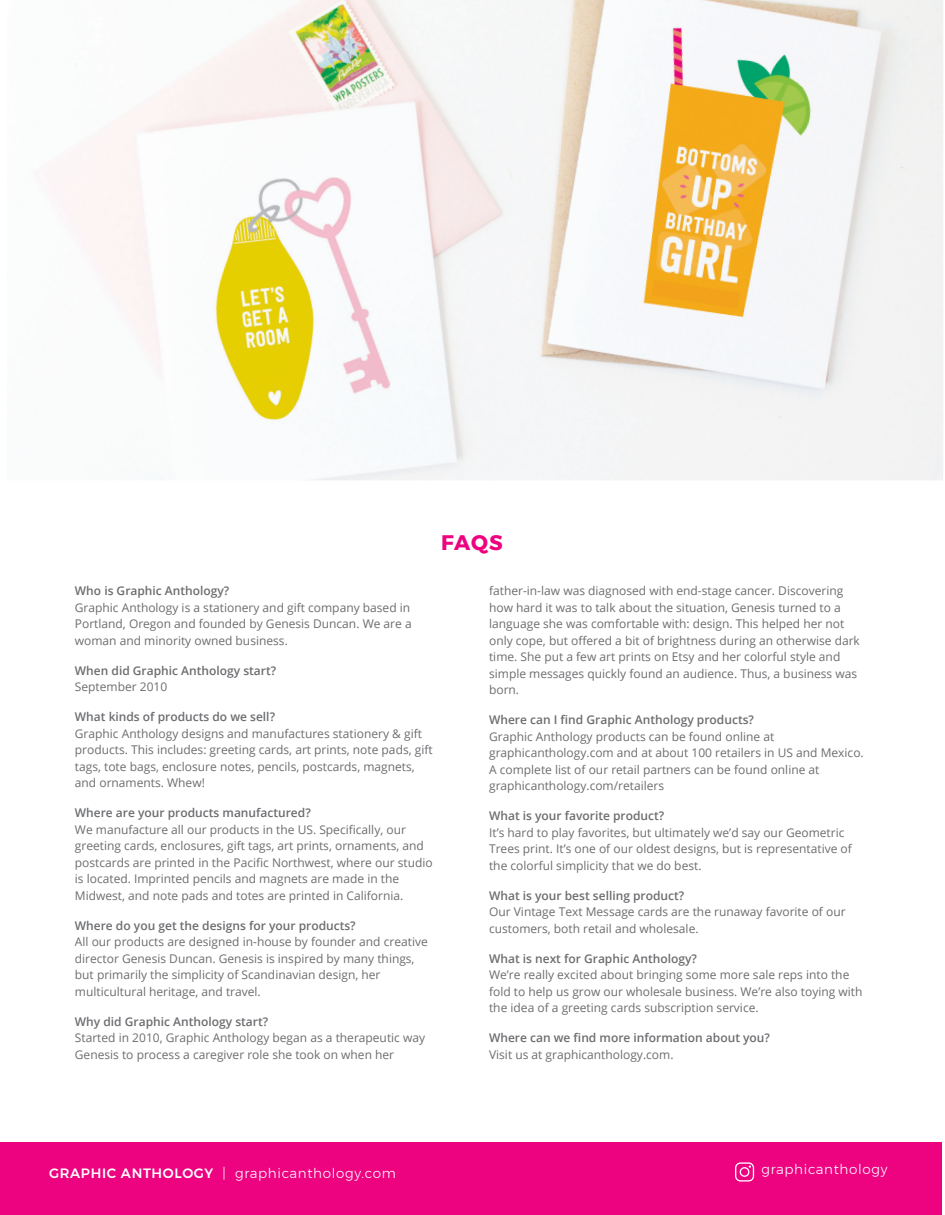
<style>
.page{position:relative;width:945px;height:1215px;background:#fff}
.page>*{position:absolute;margin:0;border:0;box-sizing:border-box;transform-origin:0 0}
.t1{font:700 21px "Montserrat";color:#ed0280}
.t2{font:300 13.5px "Montserrat";letter-spacing:.05em;color:#fff}
.t3{font:12px/16.5px "Open Sans";color:#6c6d70}
.t4{font:600 12px "Open Sans";color:#6c6d70}
.s1{font-weight:500}
</style>
<div class="page">
<img style="left:50px;top:0;width:893px;height:480px">
<div style="left:0;top:1142px;width:941px;height:73px;background:#ed0280"></div>
<svg style="left:735px;top:1162px;width:19px;height:20px"></svg>
<h1 class="t1" style="left:441px;top:526px;width:63px">FAQS</h1>
<p class="t4" style="left:75px;top:582px;width:156px">Who is Graphic Anthology?</p>
<p class="t3" style="left:75px;top:599px;width:338px">Graphic Anthology is a stationery and gift company based in<br>Portland, Oregon and founded by Genesis Duncan. We are a woman and minority owned business.</p>
<p class="t4" style="left:75px;top:662px;width:203px">When did Graphic Anthology start?</p>
<p class="t3" style="left:75px;top:678px;width:94px">September 2010</p>
<p class="t4" style="left:75px;top:708px;width:202px">What kinds of products do we sell?</p>
<p class="t3" style="left:75px;top:725px;width:359px">Graphic Anthology designs and manufactures stationery &amp; gift products. This includes: greeting cards, art prints, note pads, gift tags, tote bags, enclosure notes, pencils, postcards, magnets, and ornaments. Whew!</p>
<p class="t4" style="left:75px;top:804px;width:237px">Where are your products manufactured?</p>
<p class="t3" style="left:75px;top:821px;width:359px">We manufacture all our products in the US. Specifically, our greeting cards, enclosures, gift tags, art prints, ornaments, and postcards are printed in the Pacific Northwest, where our studio is located. Imprinted pencils and magnets are made in the Midwest, and note pads and totes are printed in California.</p>
<p class="t4" style="left:75px;top:917px;width:282px">Where do you get the designs for your products?</p>
<p class="t3" style="left:75px;top:933px;width:354px">All our products are designed in-house by founder and creative director Genesis Duncan. Genesis is inspired by many things, but primarily the simplicity of Scandinavian design, her multicultural heritage, and travel.</p>
<p class="t4" style="left:75px;top:1013px;width:195px">Why did Graphic Anthology start?</p>
<p class="t3" style="left:75px;top:1029px;width:352px">Started in 2010, Graphic Anthology began as a therapeutic way<br>Genesis to process a caregiver role she took on when her</p>
<p class="t3" style="left:489px;top:582px;width:372px">father-in-law was diagnosed with end-stage cancer. Discovering how hard it was to talk about the situation, Genesis turned to a language she was comfortable with: design. This helped her not only cope, but offered a bit of brightness during an otherwise dark time. She put a few art prints on Etsy and her colorful style and simple messages quickly found an audience. Thus, a business was born.</p>
<p class="t4" style="left:489px;top:711px;width:266px">Where can I find Graphic Anthology products?</p>
<p class="t3" style="left:489px;top:728px;width:376px">Graphic Anthology products can be found online at graphicanthology.com and at about 100 retailers in US and Mexico.<br>A complete list of our retail partners can be found online at graphicanthology.com/retailers</p>
<p class="t4" style="left:489px;top:807px;width:177px">What is your favorite product?</p>
<p class="t3" style="left:489px;top:824px;width:364px">It’s hard to play favorites, but ultimately we’d say our Geometric<br>Trees print. It’s one of our oldest designs, but is representative of the colorful simplicity that we do best.</p>
<p class="t4" style="left:489px;top:887px;width:197px">What is your best selling product?</p>
<p class="t3" style="left:489px;top:903px;width:358px">Our Vintage Text Message cards are the runaway favorite of our customers, both retail and wholesale.</p>
<p class="t4" style="left:489px;top:950px;width:209px">What is next for Graphic Anthology?</p>
<p class="t3" style="left:489px;top:966px;width:375px">We’re really excited about bringing some more sale reps into the fold to help us grow our wholesale business. We’re also toying with the idea of a greeting cards subscription service.</p>
<p class="t4" style="left:489px;top:1029px;width:282px">Where can we find more information about you?</p>
<p class="t3" style="left:489px;top:1046px;width:186px">Visit us at graphicanthology.com.</p>
<p class="t2" style="left:49px;top:1163px;width:348px"><span class="s1">GRAPHIC ANTHOLOGY</span> | graphicanthology.com</p>
<p class="t2" style="left:762px;top:1159px;width:127px">graphicanthology</p>
</div>
